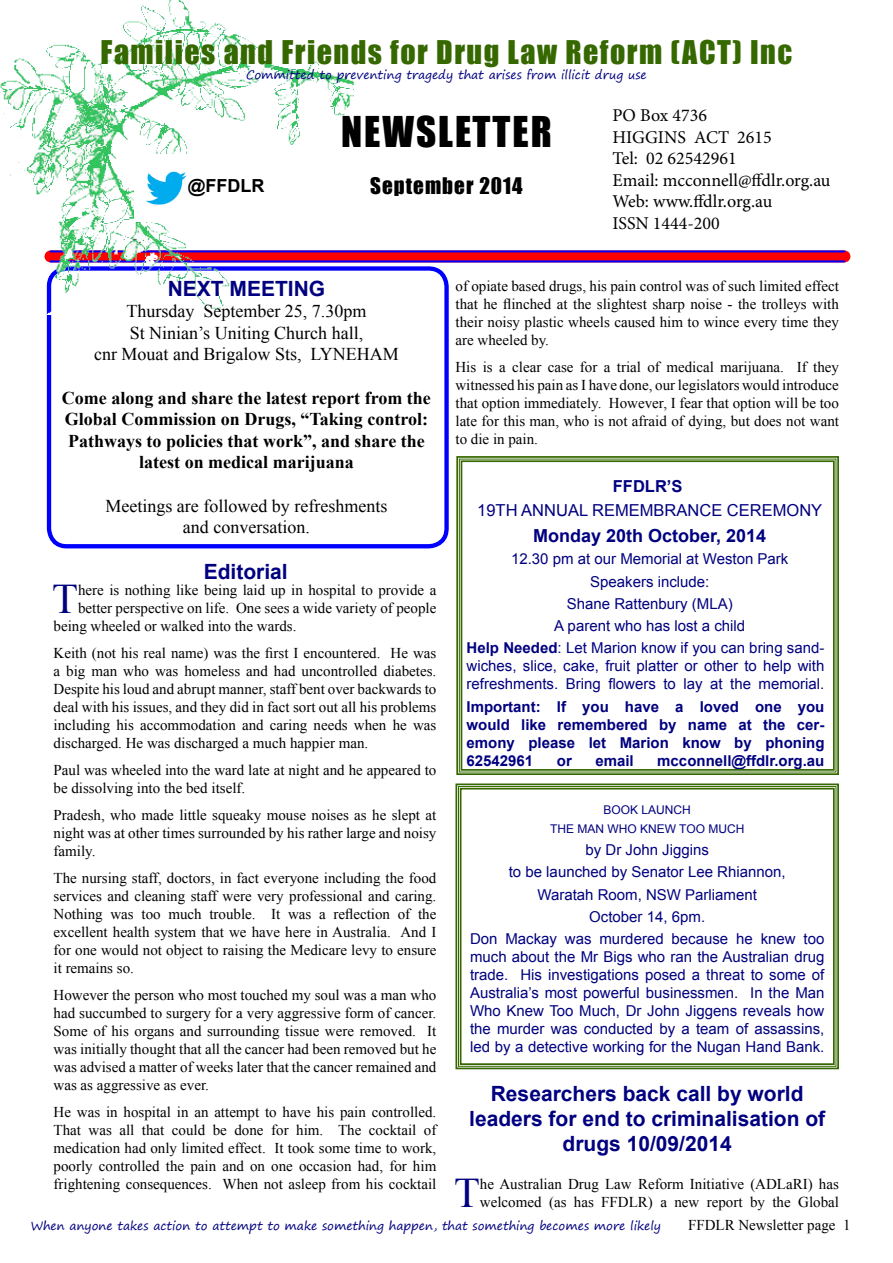
<style>
.page{position:relative;width:893px;height:1263px;background:#fff}
.page>*{position:absolute;margin:0;border:0;box-sizing:border-box;transform-origin:0 0}
.Body_Text_drop_caps{font:42.15px "Times New Roman";color:#000080}
.t1{font:39px "Impact";letter-spacing:.05em;color:#000}
.t2{font:30px "Impact";letter-spacing:.05em;color:#366800}
.Heading_1{font:700 21px/25.2px "Arial";color:#000080;text-align:center}
.t3{font:21px "Impact";letter-spacing:.05em;color:#000}
.t4{font:700 18px/21.6px "Times New Roman";color:#000;text-align:center}
.t5{font:18px/21.6px "Times New Roman";color:#000;text-align:center}
.t6{font:18px "Minion Pro";color:#000}
.t7{font:700 18px "Arial";color:#000080}
.Body_Text{font:700 18px "Arial";color:#000}
.t8{font:16.5px/24px "Arial";color:#000080;text-align:center}
.Body_Text-2{font:15px/18px "Times New Roman";color:#000;text-align:justify}
.t9{font:15px/22.2px "Arial";color:#000080;text-align:center}
.Body_Text_drop_caps-2{font:15px/18px "Times New Roman";color:#000}
.t10{font:700 15px/18px "Arial";color:#000080;text-align:justify}
.t11{font:12px "Segoe Print";color:#000080}
.t12{font:12px/18.6px "Arial";color:#000080;text-align:center}
.s1{font-weight:700}
</style>
<div class="page">
<div style="left:50px;top:250px;width:794px;height:12px;background:#f00"></div>
<hr style="left:50px;top:250px;width:794px;height:2px;background:#00f">
<hr style="left:50px;top:260px;width:794px;height:2px;background:#00f">
<img style="left:0;top:0;width:353px;height:315px">
<img style="left:134px;top:155px;width:66px;height:66px">
<svg style="left:456px;top:456px;width:383px;height:319px"></svg>
<div style="left:461px;top:460px;width:374px;height:311px;border:2px solid #366800"></div>
<svg style="left:455px;top:783px;width:384px;height:287px"></svg>
<div style="left:458px;top:786px;width:378px;height:281px;border:1px solid #366800"></div>
<div style="left:460px;top:788px;width:375px;height:277px;border:2px solid #366800"></div>
<h3 class="t2" style="left:101px;top:29px;width:693px">Families and Friends for Drug Law Reform (ACT) Inc</h3>
<p class="t11" style="left:246px;top:64px;width:402px">Committed to preventing tragedy that arises from illicit drug use</p>
<h2 class="t1" style="left:341px;top:101px;width:212px">NEWSLETTER</h2>
<h3 class="t3" style="left:370px;top:169px;width:154px">September 2014</h3>
<p class="t6" style="left:612px;top:103px;width:96px">PO Box 4736</p>
<p class="t6" style="left:612px;top:125px;width:161px">HIGGINS ACT 2615</p>
<p class="t6" style="left:612px;top:146px;width:126px">Tel: 02 62542961</p>
<p class="t6" style="left:612px;top:168px;width:220px">Email: mcconnell@ffdlr.org.au</p>
<p class="t6" style="left:612px;top:190px;width:161px">Web: www.ffdlr.org.au</p>
<p class="t6" style="left:612px;top:211px;width:109px">ISSN 1444-200</p>
<p class="Body_Text" style="left:188px;top:173px;width:78px">@FFDLR</p>
<h3 class="Heading_1" style="left:168px;top:276px;width:159px">NEXT MEETING</h3>
<p class="t5" style="left:94px;top:300px;width:306px">Thursday September 25, 7.30pm<br>St Ninian’s Uniting Church hall,<br>cnr Mouat and Brigalow Sts, LYNEHAM</p>
<p class="t4" style="left:62px;top:386px;width:370px">Come along and share the latest report from the Global Commission on Drugs, “Taking control:<br>Pathways to policies that work”, and share the latest on medical marijuana</p>
<p class="t5" style="left:105px;top:495px;width:283px">Meetings are followed by refreshments and conversation.</p>
<h3 class="Heading_1" style="left:204px;top:560px;width:86px">Editorial</h3>
<p class="Body_Text_drop_caps" style="left:52px;top:571px;width:27px">T</p>
<p class="Body_Text_drop_caps-2" style="left:78px;top:581px;width:360px">here is nothing like being laid up in hospital to provide a</p>
<p class="Body_Text_drop_caps-2" style="left:78px;top:599px;width:360px">better perspective on life. One sees a wide variety of people</p>
<p class="Body_Text_drop_caps-2" style="left:54px;top:617px;width:244px">being wheeled or walked into the wards.</p>
<p class="Body_Text-2" style="left:54px;top:644px;width:384px">Keith (not his real name) was the first I encountered. He was a big man who was homeless and had uncontrolled diabetes.<br>Despite his loud and abrupt manner, staff bent over backwards to deal with his issues, and they did in fact sort out all his problems including his accommodation and caring needs when he was discharged. He was discharged a much happier man.</p>
<p class="Body_Text-2" style="left:54px;top:761px;width:384px">Paul was wheeled into the ward late at night and he appeared to be dissolving into the bed itself.</p>
<p class="Body_Text-2" style="left:54px;top:806px;width:384px">Pradesh, who made little squeaky mouse noises as he slept at night was at other times surrounded by his rather large and noisy family.</p>
<p class="Body_Text-2" style="left:54px;top:869px;width:384px">The nursing staff, doctors, in fact everyone including the food services and cleaning staff were very professional and caring.<br>Nothing was too much trouble. It was a reflection of the excellent health system that we have here in Australia. And I for one would not object to raising the Medicare levy to ensure it remains so.</p>
<p class="Body_Text-2" style="left:54px;top:986px;width:384px">However the person who most touched my soul was a man who had succumbed to surgery for a very aggressive form of cancer.<br>Some of his organs and surrounding tissue were removed. It was initially thought that all the cancer had been removed but he was advised a matter of weeks later that the cancer remained and was as aggressive as ever.</p>
<p class="Body_Text-2" style="left:54px;top:1103px;width:384px">He was in hospital in an attempt to have his pain controlled.<br>That was all that could be done for him. The cocktail of medication had only limited effect. It took some time to work, poorly controlled the pain and on one occasion had, for him frightening consequences. When not asleep from his cocktail</p>
<p class="Body_Text-2" style="left:455px;top:276px;width:385px">of opiate based drugs, his pain control was of such limited effect that he flinched at the slightest sharp noise - the trolleys with their noisy plastic wheels caused him to wince every time they are wheeled by.</p>
<p class="Body_Text-2" style="left:455px;top:357px;width:385px">His is a clear case for a trial of medical marijuana. If they witnessed his pain as I have done, our legislators would introduce that option immediately. However, I fear that option will be too late for this man, who is not afraid of dying, but does not want to die in pain.</p>
<p class="t8" style="left:477px;top:474px;width:347px"><span class="s1">FFDLR’S<br></span>19TH ANNUAL REMEMBRANCE CEREMONY</p>
<p class="t7" style="left:533px;top:524px;width:235px">Monday 20th October, 2014</p>
<p class="t9" style="left:467px;top:548px;width:359px">12.30 pm at our Memorial at Weston Park<br>Speakers include:<br>Shane Rattenbury (MLA)<br>A parent who has lost a child<br><span class="s1">Help Needed</span>: Let Marion know if you can bring sand-</p>
<p class="t9" style="left:467px;top:657px;width:359px;line-height:18px;text-align:left">wiches, slice, cake, fruit platter or other to help with refreshments. Bring flowers to lay at the memorial.</p>
<p class="t10" style="left:467px;top:698px;width:359px">Important: If you have a loved one you would like remembered by name at the cer&shy;emony please let Marion know by phoning 62542961</p>
<p class="t10" style="left:557px;top:752px;width:17px">or</p>
<p class="t10" style="left:595px;top:752px;width:40px">email</p>
<p class="t10" style="left:657px;top:752px;width:169px">mcconnell@ffdlr.org.au</p>
<p class="t12" style="left:550px;top:801px;width:196px">BOOK LAUNCH<br>THE MAN WHO KNEW TOO MUCH</p>
<p class="t9" style="left:470px;top:839px;width:356px">by Dr John Jiggins<br>to be launched by Senator Lee Rhiannon,<br>Waratah Room, NSW Parliament<br>October 14, 6pm.<br>Don Mackay was murdered because he knew too</p>
<p class="t9" style="left:470px;top:948px;width:356px;line-height:18px;text-align:justify">much about the Mr Bigs who ran the Australian drug trade. His investigations posed a threat to some of Australia’s most powerful businessmen. In the Man Who Knew Too Much, Dr John Jiggens reveals how the murder was conducted by a team of assassins, led by a detective working for the Nugan Hand Bank.</p>
<p class="Heading_1" style="left:469px;top:1081px;width:357px">Researchers back call by world leaders for end to criminalisation of drugs 10/09/2014</p>
<p class="Body_Text_drop_caps" style="left:454px;top:1164px;width:27px">T</p>
<p class="Body_Text_drop_caps-2" style="left:480px;top:1175px;width:360px">he Australian Drug Law Reform Initiative (ADLaRI) has welcomed (as has FFDLR) a new report by the Global</p>
<p class="t11" style="left:31px;top:1215px;width:631px">When anyone takes action to attempt to make something happen, that something becomes more likely</p>
<p class="Body_Text-2" style="left:688px;top:1216px;width:164px">FFDLR Newsletter page 1</p>
</div>
